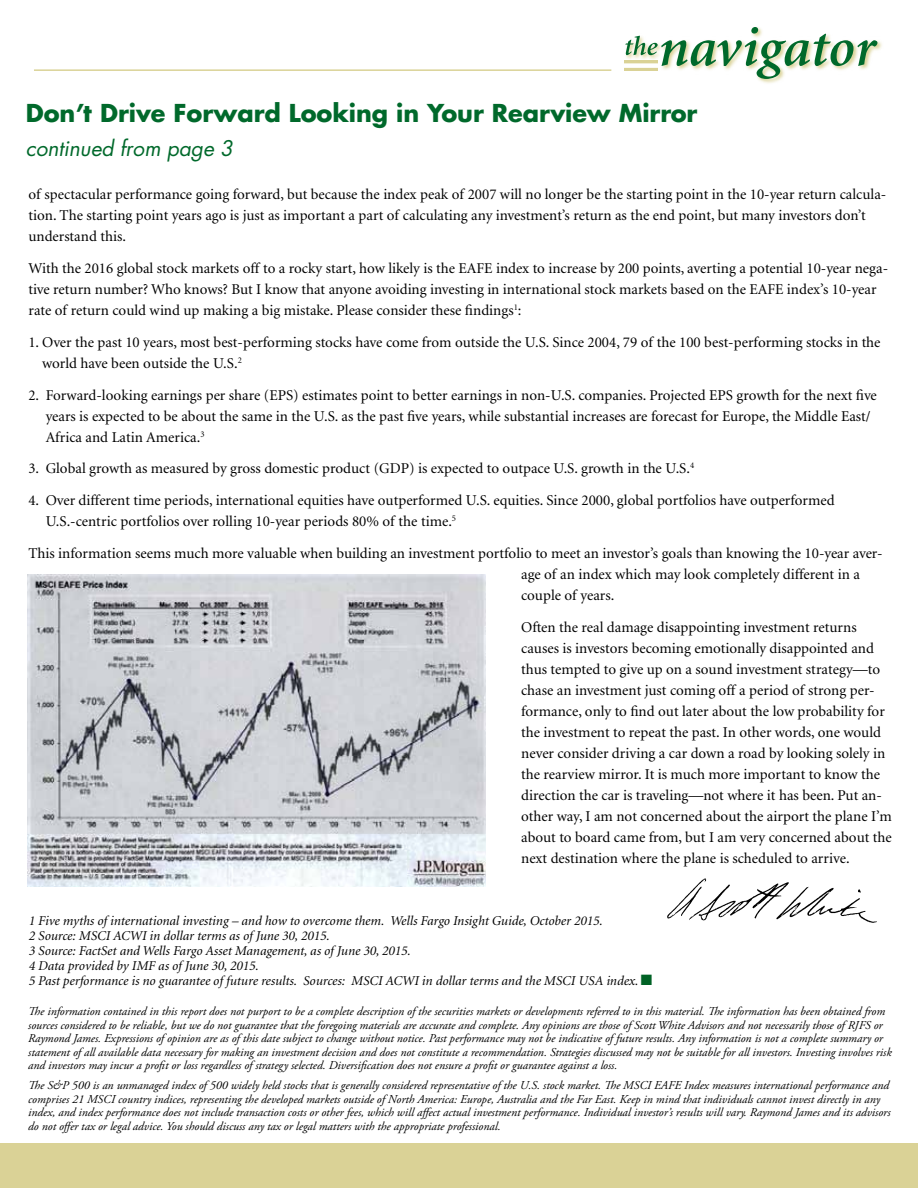
<style>
.page{position:relative;width:918px;height:1188px;background:#fff}
.page>*{position:absolute;margin:0;border:0;box-sizing:border-box;transform-origin:0 0}
.t1{font:700 24px "Futura";letter-spacing:-.005em;color:#00692b}
.t2{font:italic 21px "Futura";letter-spacing:-.005em;color:#00692b}
.t3{font:15px/21px "Minion";color:#000}
.t4{font:italic 13.5px/15px "Minion";color:#000}
.t5{font:italic 12px/13.5px "Adobe Garamond Pro";color:#000}
.s1{color:#006225}
</style>
<div class="page">
<div style="left:0;top:1143px;width:918px;height:45px;background:#dad296"></div>
<hr style="left:34px;top:69px;width:577px;height:2px;background:#dad296">
<svg style="left:624px;top:41px;width:258px;height:42px"></svg>
<svg style="left:625px;top:27px;width:253px;height:52px"></svg>
<img style="left:27px;top:575px;width:458px;height:311px">
<img style="left:667px;top:878px;width:210px;height:45px">
<h1 class="t1" style="left:26px;top:96px;width:673px">Don’t Drive Forward Looking in Your Rearview Mirror</h1>
<h2 class="t2" style="left:26px;top:134px;width:209px">continued from page 3</h2>
<p class="t3" style="left:28px;top:184px;width:859px">of spectacular performance going forward, but because the index peak of 2007 will no longer be the starting point in the 10-year return calcula&shy;tion. The starting point years ago is just as important a part of calculating any investment’s return as the end point, but many investors don’t understand this.</p>
<p class="t3" style="left:28px;top:258px;width:861px">With the 2016 global stock markets off to a rocky start, how likely is the EAFE index to increase by 200 points, averting a potential 10-year nega&shy;tive return number? Who knows? But I know that anyone avoiding investing in international stock markets based on the EAFE index’s 10-year rate of return could wind up making a big mistake. Please consider these findings<sup>1</sup>:</p>
<p class="t3" style="left:42px;top:332px;width:840px;text-indent:-14px">1. Over the past 10 years, most best-performing stocks have come from outside the U.S. Since 2004, 79 of the 100 best-performing stocks in the world have been outside the U.S.<sup>2</sup></p>
<p class="t3" style="left:46px;top:385px;width:833px;text-indent:-17px">2. Forward-looking earnings per share (EPS) estimates point to better earnings in non-U.S. companies. Projected EPS growth for the next five years is expected to be about the same in the U.S. as the past five years, while substantial increases are forecast for Europe, the Middle East/<br>Africa and Latin America.<sup>3</sup></p>
<p class="t3" style="left:28px;top:459px;width:667px">3. Global growth as measured by gross domestic product (GDP) is expected to outpace U.S. growth in the U.S.<sup>4</sup></p>
<p class="t3" style="left:46px;top:490px;width:791px;text-indent:-17px">4. Over different time periods, international equities have outperformed U.S. equities. Since 2000, global portfolios have outperformed<br>U.S.-centric portfolios over rolling 10-year periods 80% of the time.<sup>5</sup></p>
<p class="t3" style="left:521px;top:543px;width:363px;text-indent:-493px">This information seems much more valuable when building an investment portfolio to meet an investor’s goals than knowing the 10-year aver&shy;age of an index which may look completely different in a couple of years.</p>
<p class="t3" style="left:521px;top:617px;width:372px">Often the real damage disappointing investment returns causes is investors becoming emotionally disappointed and thus tempted to give up on a sound investment strategy—to chase an investment just coming off a period of strong per&shy;formance, only to find out later about the low probability for the investment to repeat the past. In other words, one would never consider driving a car down a road by looking solely in the rearview mirror. It is much more important to know the direction the car is traveling—not where it has been. Put an&shy;other way, I am not concerned about the airport the plane I’m about to board came from, but I am very concerned about the next destination where the plane is scheduled to arrive.</p>
<p class="t4" style="left:28px;top:914px;width:625px">1 Five myths of international investing – and how to overcome them. Wells Fargo Insight Guide, October 2015.<br>2 Source: MSCI ACWI in dollar terms as of June 30, 2015.<br>3 Source: FactSet and Wells Fargo Asset Management, as of June 30, 2015.<br>4 Data provided by IMF as of June 30, 2015.<br>5 Past performance is no guarantee of future results. Sources: MSCI ACWI in dollar terms and the MSCI USA index. <span class="s1">■</span></p>
<p class="t5" style="left:28px;top:1005px;width:865px">The information contained in this report does not purport to be a complete description of the securities markets or developments referred to in this material. The information has been obtained from sources considered to be reliable, but we do not guarantee that the foregoing materials are accurate and complete. Any opinions are those of Scott White Advisors and not necessarily those of RJFS or Raymond James. Expressions of opinion are as of this date subject to change without notice. Past performance may not be indicative of future results. Any information is not a complete summary or statement of all available data necessary for making an investment decision and does not constitute a recommendation. Strategies discussed may not be suitable for all investors. Investing involves risk and investors may incur a profit or loss regardless of strategy selected. Diversification does not ensure a profit or guarantee against a loss.</p>
<p class="t5" style="left:28px;top:1079px;width:864px">The S&amp;P 500 is an unmanaged index of 500 widely held stocks that is generally considered representative of the U.S. stock market. The MSCI EAFE Index measures international performance and comprises 21 MSCI country indices, representing the developed markets outside of North America: Europe, Australia and the Far East. Keep in mind that individuals cannot invest directly in any index, and index performance does not include transaction costs or other fees, which will affect actual investment performance. Individual investor’s results will vary. Raymond James and its advisors do not offer tax or legal advice. You should discuss any tax or legal matters with the appropriate professional.</p>
</div>
